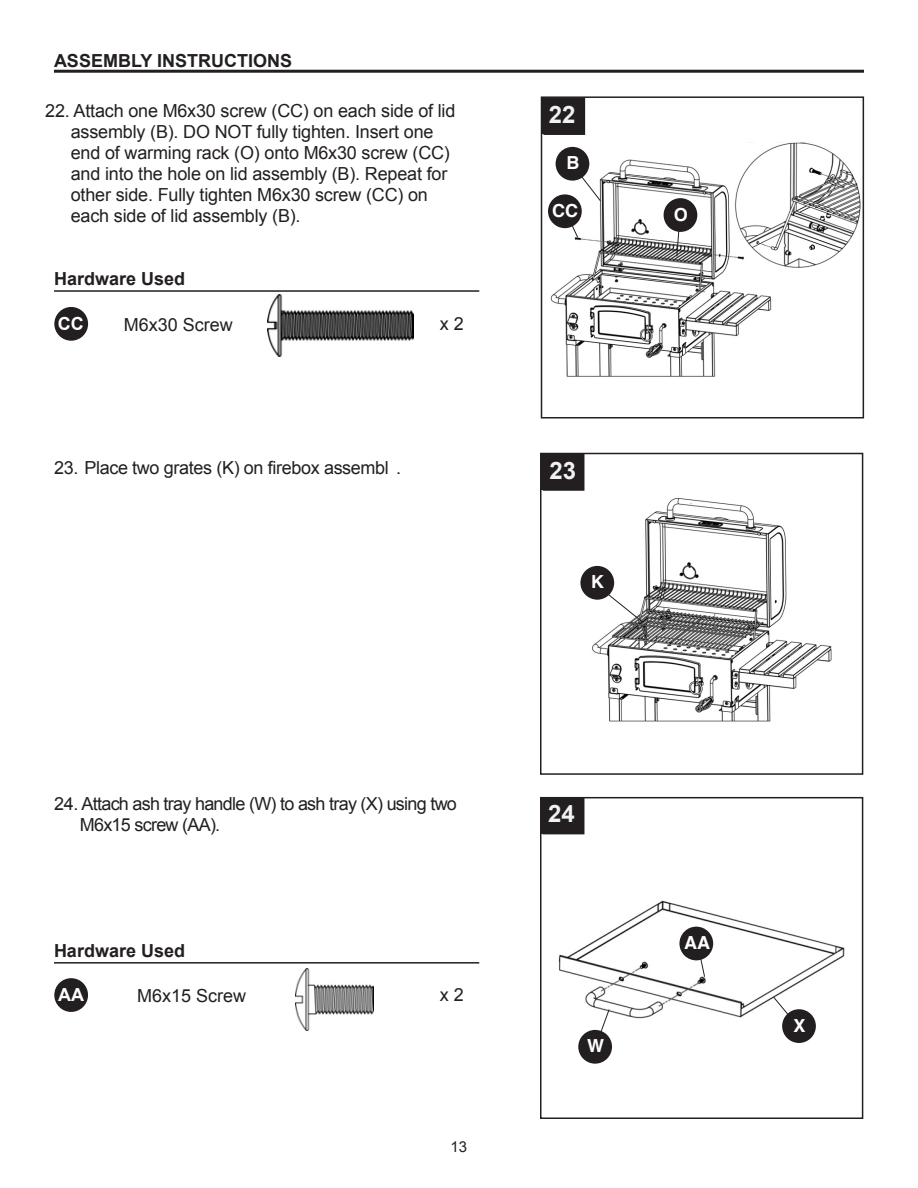
<style>
.page{position:relative;width:918px;height:1188px;background:#fff}
.page>*{position:absolute;margin:0;border:0;box-sizing:border-box;transform-origin:0 0}
.t1{font:700 24px "Arial";color:#f0f1f2}
.t2{font:18px "Arial";letter-spacing:-.01em;color:#231f20}
.t3{font:18px "Arial";letter-spacing:-.04em;color:#231f20}
.t4{font:700 18px "Arial";color:#231f20}
.t5{font:700 18px "Helvetica";color:#fff}
.t6{font:700 18px "Arial";color:#fff}
.t7{font:15px "Arial";color:#231f20}
</style>
<div class="page">
<img style="left:558px;top:900px;width:287px;height:164px">
<hr style="left:54px;top:70px;width:810px;height:3px;background:#231f20">
<img style="left:549px;top:142px;width:311px;height:235px">
<div style="left:664px;top:198px;width:33px;height:34px;background:#231f20;border-radius:50%"></div>
<div style="left:548px;top:194px;width:34px;height:34px;background:#231f20;border-radius:50%"></div>
<div style="left:540px;top:453px;width:323px;height:322px;border:2px solid #231f20"></div>
<img style="left:583px;top:498px;width:249px;height:224px">
<div style="left:679px;top:927px;width:34px;height:33px;background:#231f20;border-radius:50%"></div>
<div style="left:556px;top:147px;width:33px;height:34px;background:#231f20;border-radius:50%"></div>
<div style="left:580px;top:566px;width:34px;height:34px;background:#231f20;border-radius:50%"></div>
<div style="left:542px;top:454px;width:42px;height:36px;background:#231f20"></div>
<svg style="left:543px;top:453px;width:41px;height:38px"></svg>
<svg style="left:544px;top:99px;width:41px;height:36px"></svg>
<div style="left:541px;top:96px;width:323px;height:322px;border:2px solid #231f20"></div>
<svg style="left:676px;top:231px;width:4px;height:26px"></svg>
<svg style="left:699px;top:958px;width:6px;height:20px"></svg>
<svg style="left:577px;top:171px;width:25px;height:31px"></svg>
<svg style="left:569px;top:220px;width:10px;height:19px"></svg>
<hr style="left:54px;top:290px;width:425px;height:2px;background:#231f20">
<div style="left:54px;top:307px;width:34px;height:34px;background:#231f20;border-radius:50%"></div>
<img style="left:267px;top:294px;width:146px;height:63px">
<svg style="left:603px;top:590px;width:41px;height:33px"></svg>
<div style="left:578px;top:1030px;width:34px;height:34px;background:#231f20;border-radius:50%"></div>
<svg style="left:543px;top:800px;width:41px;height:34px"></svg>
<div style="left:540px;top:797px;width:323px;height:322px;border:2px solid #231f20"></div>
<div style="left:782px;top:1009px;width:34px;height:34px;background:#231f20;border-radius:50%"></div>
<svg style="left:600px;top:1009px;width:10px;height:25px"></svg>
<svg style="left:773px;top:996px;width:17px;height:21px"></svg>
<hr style="left:54px;top:962px;width:425px;height:2px;background:#231f20">
<div style="left:54px;top:978px;width:34px;height:34px;background:#231f20;border-radius:50%"></div>
<img style="left:295px;top:968px;width:78px;height:63px">
<p class="t4" style="left:54px;top:49px;width:240px">ASSEMBLY INSTRUCTIONS</p>
<p class="t2" style="left:45px;top:98px;width:412px">22. Attach one M6x30 screw (CC) on each side of lid</p>
<p class="t2" style="left:71px;top:119px;width:364px">assembly (B). DO NOT fully tighten. Insert one</p>
<p class="t2" style="left:71px;top:140px;width:381px">end of warming rack (O) onto M6x30 screw (CC)</p>
<p class="t2" style="left:71px;top:161px;width:378px">and into the hole on lid assembly (B). Repeat for</p>
<p class="t2" style="left:71px;top:182px;width:359px">other side. Fully tighten M6x30 screw (CC) on</p>
<p class="t2" style="left:71px;top:203px;width:231px">each side of lid assembly (B).</p>
<p class="t5" style="left:552px;top:196px;width:27px">CC</p>
<p class="t5" style="left:674px;top:200px;width:16px">O</p>
<p class="t1" style="left:549px;top:99px;width:28px">22</p>
<p class="t5" style="left:566px;top:148px;width:14px">B</p>
<p class="t4" style="left:54px;top:267px;width:133px">Hardware Used</p>
<p class="t6" style="left:58px;top:312px;width:27px">CC</p>
<p class="t2" style="left:124px;top:312px;width:111px">M6x30 Screw</p>
<p class="t2" style="left:440px;top:311px;width:26px">x 2</p>
<p class="t2" style="left:54px;top:455px;width:348px">23. Place two grates (K) on firebox assembl .</p>
<p class="t1" style="left:550px;top:454px;width:28px">23</p>
<p class="t5" style="left:591px;top:567px;width:14px">K</p>
<p class="t3" style="left:54px;top:791px;width:404px">24. Attach ash tray handle (W) to ash tray (X) using two</p>
<p class="t3" style="left:80px;top:812px;width:142px">M6x15 screw (AA).</p>
<p class="t4" style="left:54px;top:939px;width:133px">Hardware Used</p>
<p class="t6" style="left:58px;top:983px;width:27px">AA</p>
<p class="t2" style="left:137px;top:983px;width:111px">M6x15 Screw</p>
<p class="t2" style="left:440px;top:982px;width:26px">x 2</p>
<p class="t7" style="left:451px;top:1136px;width:18px">13</p>
<p class="t1" style="left:548px;top:798px;width:28px">24</p>
<p class="t5" style="left:587px;top:1031px;width:18px">W</p>
<p class="t5" style="left:684px;top:928px;width:27px">AA</p>
<p class="t5" style="left:793px;top:1011px;width:14px">X</p>
</div>
